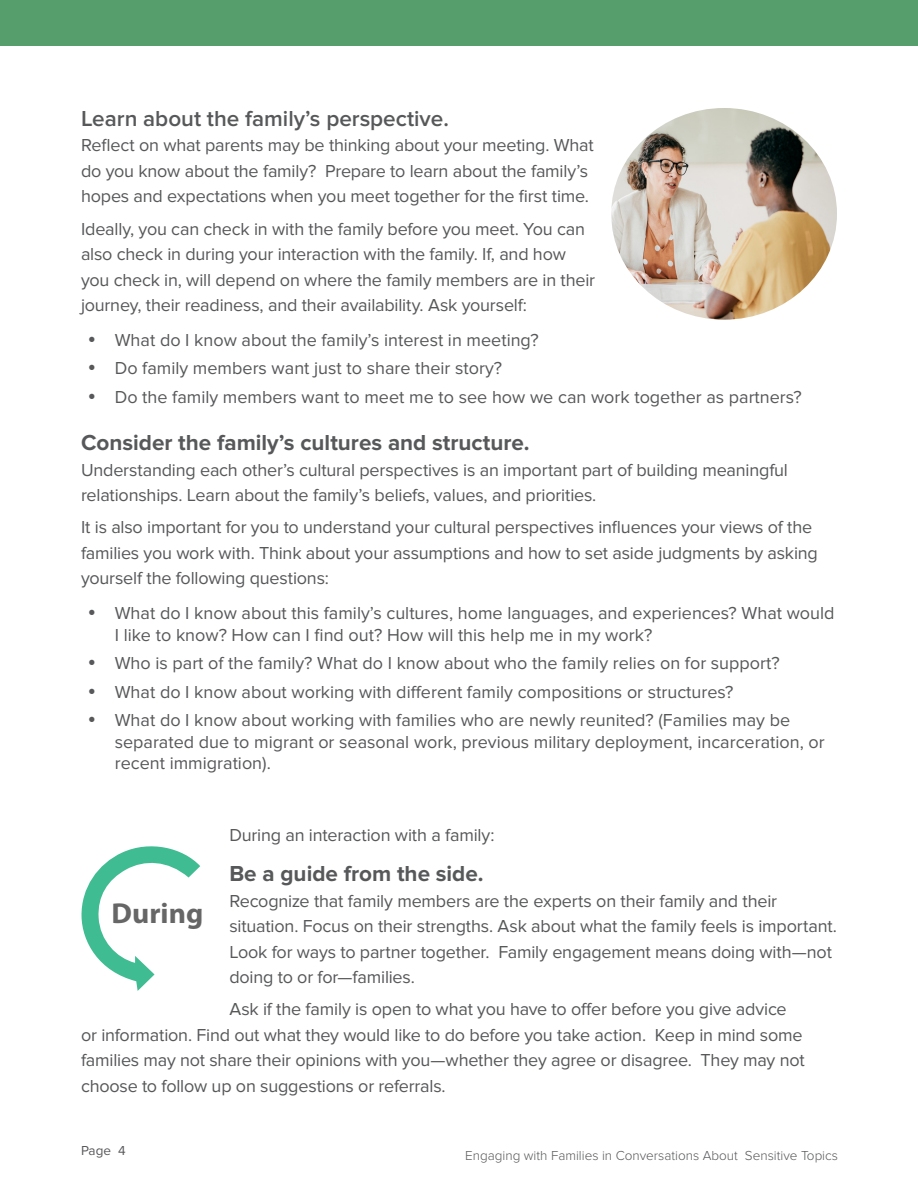
<style>
.page{position:relative;width:918px;height:1188px;background:#fff}
.page>*{position:absolute;margin:0;border:0;box-sizing:border-box;transform-origin:0 0}
.t1{font:700 28.95px "Myriad Pro";color:#676666}
.t2{font:700 22.5px "Proxima Nova";color:#57585a}
.t3{font:600 22.5px "Proxima Nova";color:#57585a}
.t4{font:18px/25.5px "Proxima Nova";letter-spacing:-.01em;color:#57585a}
.t5{font:300 13.5px "Proxima Nova";color:#57585a}
.t6{font:13.5px "Proxima Nova";color:#57585a}
</style>
<div class="page">
<div style="left:0;top:0;width:918px;height:45px;background:#569f6c"></div>
<img style="left:611px;top:108px;width:226px;height:212px">
<svg style="left:81px;top:846px;width:119px;height:145px"></svg>
<h3 class="t3" style="left:81px;top:105px;width:369px">Learn about the family’s perspective.</h3>
<p class="t4" style="left:81px;top:133px;width:514px">Reflect on what parents may be thinking about your meeting. What do you know about the family? Prepare to learn about the family’s hopes and expectations when you meet together for the first time.</p>
<p class="t4" style="left:81px;top:216px;width:516px">Ideally, you can check in with the family before you meet. You can also check in during your interaction with the family. If, and how you check in, will depend on where the family members are in their journey, their readiness, and their availability. Ask yourself:</p>
<p class="t4" style="left:115px;top:328px;width:426px">What do I know about the family’s interest in meeting?</p>
<p class="t4" style="left:115px;top:356px;width:389px">Do family members want just to share their story?</p>
<p class="t4" style="left:115px;top:384px;width:689px">Do the family members want to meet me to see how we can work together as partners?</p>
<h3 class="t2" style="left:81px;top:430px;width:450px">Consider the family’s cultures and structure.</h3>
<p class="t4" style="left:81px;top:457px;width:709px">Understanding each other’s cultural perspectives is an important part of building meaningful relationships. Learn about the family’s beliefs, values, and priorities.</p>
<p class="t4" style="left:81px;top:515px;width:738px">It is also important for you to understand your cultural perspectives influences your views of the families you work with. Think about your assumptions and how to set aside judgments by asking yourself the following questions:</p>
<p class="t4" style="left:115px;top:603px;width:721px;line-height:21.6px">What do I know about this family’s cultures, home languages, and experiences? What would<br>I like to know? How can I find out? How will this help me in my work?</p>
<p class="t4" style="left:115px;top:651px;width:666px">Who is part of the family? What do I know about who the family relies on for support?</p>
<p class="t4" style="left:115px;top:679px;width:620px">What do I know about working with different family compositions or structures?</p>
<p class="t4" style="left:115px;top:710px;width:712px;line-height:21.6px">What do I know about working with families who are newly reunited? (Families may be separated due to migrant or seasonal work, previous military deployment, incarceration, or recent immigration).</p>
<p class="t4" style="left:229px;top:822px;width:267px">During an interaction with a family:</p>
<h3 class="t2" style="left:229px;top:861px;width:256px">Be a guide from the side.</h3>
<p class="t4" style="left:229px;top:888px;width:609px">Recognize that family members are the experts on their family and their situation. Focus on their strengths. Ask about what the family feels is important.<br>Look for ways to partner together. Family engagement means doing with—not doing to or for—families.</p>
<p class="t4" style="left:81px;top:997px;width:725px;text-indent:148px">Ask if the family is open to what you have to offer before you give advice or information. Find out what they would like to do before you take action. Keep in mind some families may not share their opinions with you—whether they agree or disagree. They may not choose to follow up on suggestions or referrals.</p>
<h1 class="t1" style="left:112px;top:894px;width:93px">During</h1>
<p class="t6" style="left:81px;top:1143px;width:46px">Page 4</p>
<p class="t5" style="left:465px;top:1147px;width:374px">Engaging with Families in Conversations About Sensitive Topics</p>
</div>
